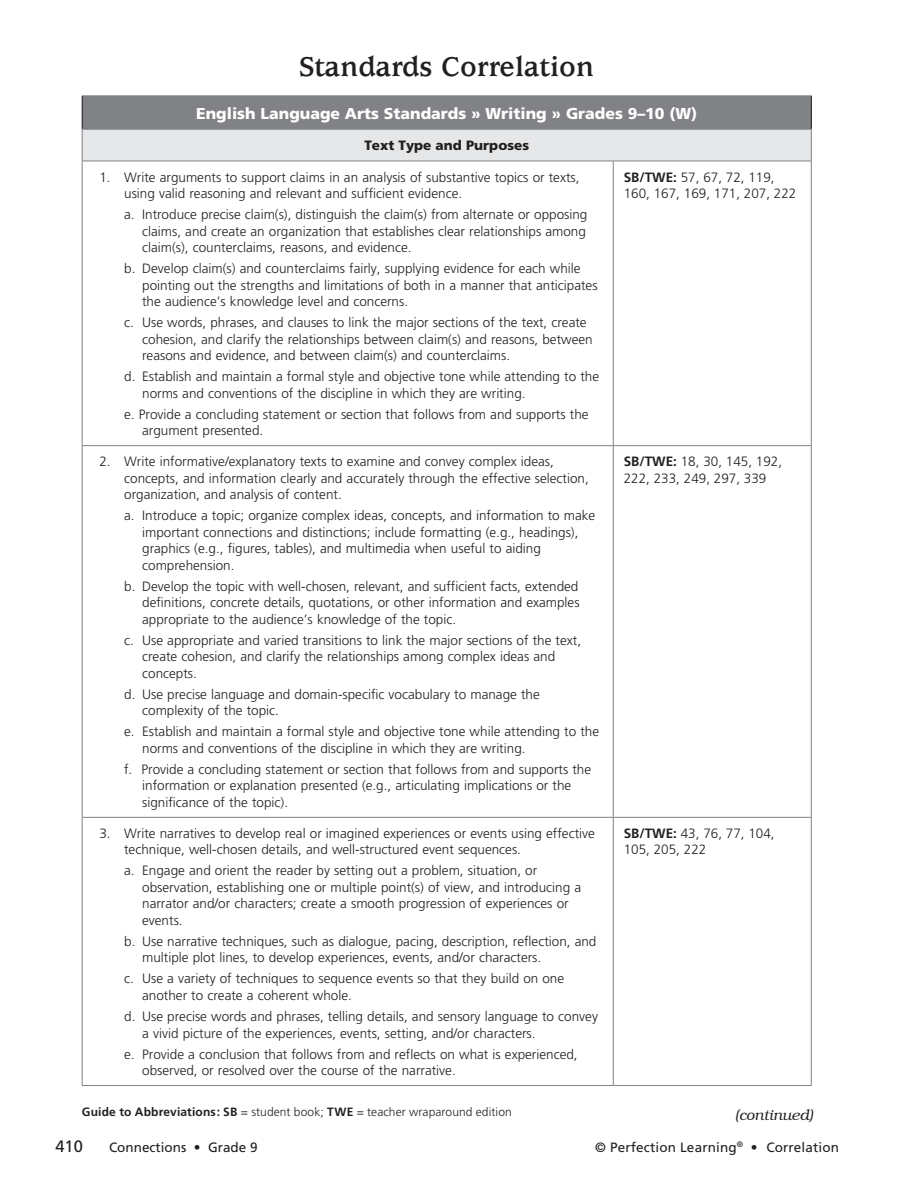
<style>
.page{position:relative;width:920px;height:1190px;background:#fff}
.page>*{position:absolute;margin:0;border:0;box-sizing:border-box;transform-origin:0 0}
.t1{font:700 30px "Usherwood";color:#231f20}
.t2{font:16.5px "Frutiger";color:#231f20}
.t3{font:900 15.75px "Frutiger";color:#fff}
.t4{font:italic 300 15px "Bookman";color:#231f20}
.t5{font:300 13.5px/16.5px "Frutiger";color:#231f20}
.t6{font:13.5px "Frutiger";letter-spacing:.01em;color:#231f20}
.t7{font:900 13.5px "Frutiger";color:#231f20}
.t8{font:300 12px "Frutiger";letter-spacing:.005em;color:#231f20}
.s1{font-weight:700}
</style>
<div class="page">
<div style="left:82px;top:96px;width:729px;height:33px;background:#808285"></div>
<div style="left:82px;top:129px;width:729px;height:32px;background:#e6e7e9"></div>
<hr style="left:613px;top:161px;width:1px;height:284px;background:#808285">
<hr style="left:82px;top:445px;width:531px;height:1px;background:#808285">
<hr style="left:613px;top:445px;width:199px;height:1px;background:#808285">
<hr style="left:613px;top:446px;width:1px;height:371px;background:#808285">
<hr style="left:613px;top:818px;width:1px;height:267px;background:#808285">
<hr style="left:82px;top:161px;width:1px;height:284px;background:#808285">
<hr style="left:811px;top:161px;width:1px;height:284px;background:#808285">
<hr style="left:82px;top:446px;width:1px;height:371px;background:#808285">
<hr style="left:811px;top:446px;width:1px;height:371px;background:#808285">
<hr style="left:82px;top:818px;width:1px;height:267px;background:#808285">
<hr style="left:811px;top:818px;width:1px;height:267px;background:#808285">
<hr style="left:82px;top:95px;width:531px;height:1px;background:#808285">
<hr style="left:613px;top:95px;width:199px;height:1px;background:#808285">
<hr style="left:82px;top:96px;width:1px;height:33px;background:#231f20">
<hr style="left:811px;top:96px;width:1px;height:33px;background:#231f20">
<hr style="left:82px;top:129px;width:531px;height:1px;background:#808285">
<hr style="left:82px;top:130px;width:1px;height:31px;background:#808285">
<hr style="left:613px;top:129px;width:199px;height:1px;background:#808285">
<hr style="left:811px;top:130px;width:1px;height:31px;background:#808285">
<hr style="left:82px;top:161px;width:531px;height:1px;background:#808285">
<hr style="left:613px;top:161px;width:199px;height:1px;background:#808285">
<hr style="left:82px;top:817px;width:531px;height:1px;background:#808285">
<hr style="left:613px;top:817px;width:199px;height:1px;background:#808285">
<hr style="left:82px;top:1085px;width:531px;height:1px;background:#808285">
<hr style="left:613px;top:1085px;width:199px;height:1px;background:#808285">
<h1 class="t1" style="left:299px;top:50px;width:296px">Standards Correlation</h1>
<p class="t3" style="left:196px;top:104px;width:503px">English Language Arts Standards » Writing » Grades 9–10 (W)</p>
<p class="t7" style="left:364px;top:138px;width:166px">Text Type and Purposes</p>
<p class="t5" style="left:124px;top:169px;width:457px;text-indent:-25px">1. Write arguments to support claims in an analysis of substantive topics or texts, using valid reasoning and relevant and sufficient evidence.</p>
<p class="t5" style="left:142px;top:206px;width:447px;text-align:justify;text-indent:-18px">a. Introduce precise claim(s), distinguish the claim(s) from alternate or opposing claims, and create an organization that establishes clear relationships among claim(s), counterclaims, reasons, and evidence.</p>
<p class="t5" style="left:142px;top:260px;width:457px;text-indent:-18px">b. Develop claim(s) and counterclaims fairly, supplying evidence for each while pointing out the strengths and limitations of both in a manner that anticipates the audience’s knowledge level and concerns.</p>
<p class="t5" style="left:142px;top:314px;width:452px;text-indent:-18px">c. Use words, phrases, and clauses to link the major sections of the text, create cohesion, and clarify the relationships between claim(s) and reasons, between reasons and evidence, and between claim(s) and counterclaims.</p>
<p class="t5" style="left:142px;top:368px;width:458px;text-indent:-18px">d. Establish and maintain a formal style and objective tone while attending to the norms and conventions of the discipline in which they are writing.</p>
<p class="t5" style="left:142px;top:406px;width:448px;text-indent:-18px">e. Provide a concluding statement or section that follows from and supports the argument presented.</p>
<p class="t5" style="left:624px;top:169px;width:174px"><span class="s1">SB/TWE:</span> 57, 67, 72, 119,<br>160, 167, 169, 171, 207, 222</p>
<p class="t5" style="left:124px;top:453px;width:466px;text-indent:-25px">2. Write informative/explanatory texts to examine and convey complex ideas, concepts, and information clearly and accurately through the effective selection, organization, and analysis of content.</p>
<p class="t5" style="left:142px;top:507px;width:455px;text-indent:-18px">a. Introduce a topic; organize complex ideas, concepts, and information to make important connections and distinctions; include formatting (e.g., headings), graphics (e.g., figures, tables), and multimedia when useful to aiding comprehension.</p>
<p class="t5" style="left:142px;top:578px;width:439px;text-align:justify;text-indent:-18px">b. Develop the topic with well-chosen, relevant, and sufficient facts, extended definitions, concrete details, quotations, or other information and examples appropriate to the audience’s knowledge of the topic.</p>
<p class="t5" style="left:142px;top:632px;width:440px;text-indent:-18px">c. Use appropriate and varied transitions to link the major sections of the text, create cohesion, and clarify the relationships among complex ideas and concepts.</p>
<p class="t5" style="left:142px;top:686px;width:399px;text-indent:-18px">d. Use precise language and domain-specific vocabulary to manage the complexity of the topic.</p>
<p class="t5" style="left:142px;top:723px;width:458px;text-indent:-18px">e. Establish and maintain a formal style and objective tone while attending to the norms and conventions of the discipline in which they are writing.</p>
<p class="t5" style="left:142px;top:761px;width:450px;text-indent:-18px">f. Provide a concluding statement or section that follows from and supports the information or explanation presented (e.g., articulating implications or the significance of the topic).</p>
<p class="t5" style="left:124px;top:825px;width:472px;text-indent:-25px">3. Write narratives to develop real or imagined experiences or events using effective technique, well-chosen details, and well-structured event sequences.</p>
<p class="t5" style="left:142px;top:863px;width:440px;text-indent:-18px">a. Engage and orient the reader by setting out a problem, situation, or observation, establishing one or multiple point(s) of view, and introducing a narrator and/or characters; create a smooth progression of experiences or events.</p>
<p class="t5" style="left:142px;top:933px;width:456px;text-indent:-18px">b. Use narrative techniques, such as dialogue, pacing, description, reflection, and multiple plot lines, to develop experiences, events, and/or characters.</p>
<p class="t5" style="left:142px;top:971px;width:423px;text-indent:-18px">c. Use a variety of techniques to sequence events so that they build on one another to create a coherent whole.</p>
<p class="t5" style="left:142px;top:1008px;width:457px;text-indent:-18px">d. Use precise words and phrases, telling details, and sensory language to convey a vivid picture of the experiences, events, setting, and/or characters.</p>
<p class="t5" style="left:142px;top:1046px;width:437px;text-indent:-18px">e. Provide a conclusion that follows from and reflects on what is experienced, observed, or resolved over the course of the narrative.</p>
<p class="t5" style="left:624px;top:453px;width:160px"><span class="s1">SB/TWE:</span> 18, 30, 145, 192,<br>222, 233, 249, 297, 339</p>
<p class="t5" style="left:624px;top:825px;width:152px"><span class="s1">SB/TWE:</span> 43, 76, 77, 104,<br>105, 205, 222</p>
<p class="t8" style="left:82px;top:1105px;width:431px"><span class="s1">Guide to Abbreviations: SB</span> = student book; <span class="s1">TWE</span> = teacher wraparound edition</p>
<p class="t4" style="left:735px;top:1106px;width:80px">(continued)</p>
<p class="t2" style="left:55px;top:1136px;width:29px">410</p>
<p class="t6" style="left:109px;top:1139px;width:150px">Connections • Grade 9</p>
<p class="t6" style="left:595px;top:1139px;width:246px">© Perfection Learning<sup>®</sup> • Correlation</p>
</div>
